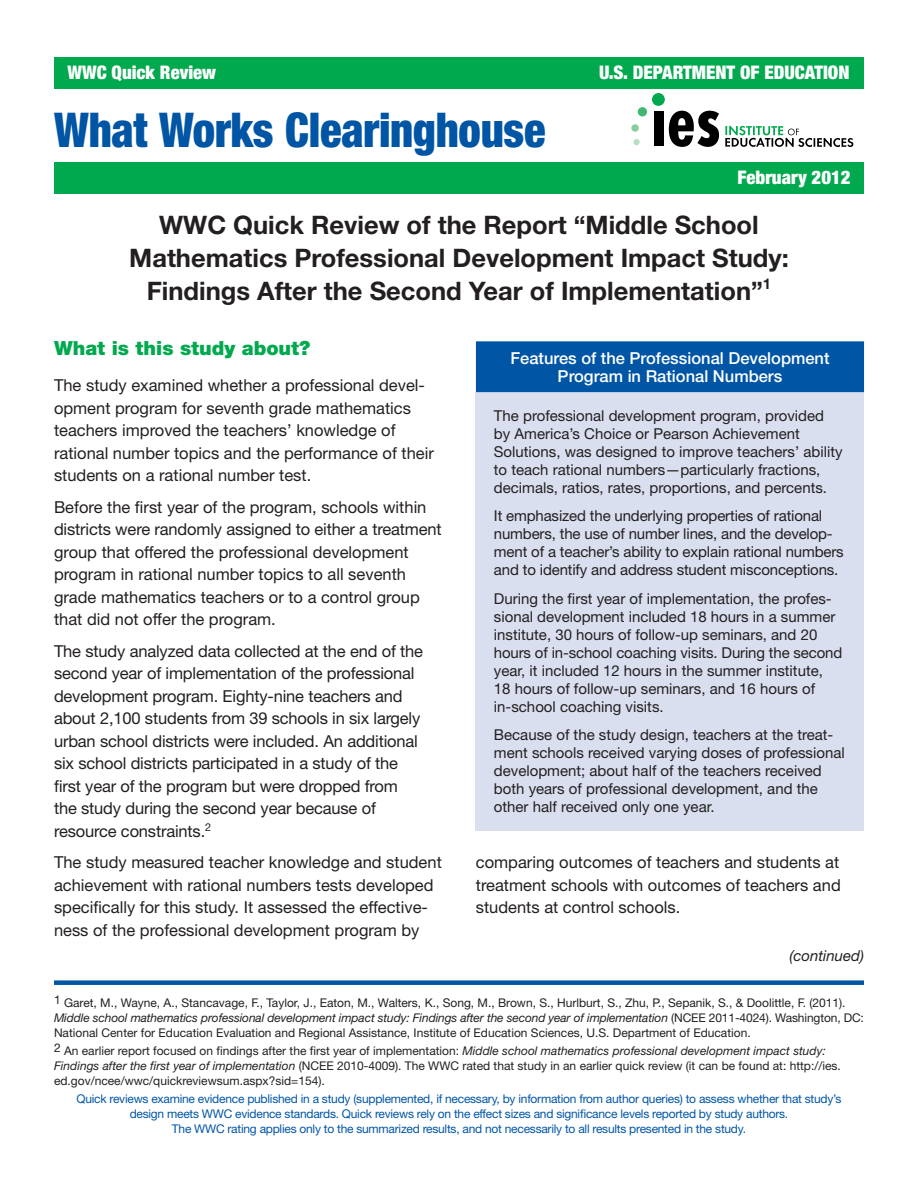
<style>
.page{position:relative;width:918px;height:1188px;background:#fff}
.page>*{position:absolute;margin:0;border:0;box-sizing:border-box;transform-origin:0 0}
.WWC{font:900 condensed 48px "Helvetica Neue LT Std";letter-spacing:-.005em;color:#0155a5;scale:.93 1}
.main_headline{font:700 25.5px/33px "Helvetica Neue LT Std";color:#231f20;text-align:center}
.Green_Head{font:900 19.5px "Helvetica Neue LT Std";color:#00a94e}
.banner_headlines{font:900 condensed 18.75px "Helvetica Neue LT Std";color:#fff}
.body_text{font:16.5px/22.5px "Helvetica Neue LT Std";color:#231f20}
.Box_Head{font:500 16.5px/18px "Helvetica Neue LT Std";color:#fff;text-align:center}
.Box_text{font:15px/18px "Helvetica Neue LT Std";color:#231f20}
.t1{font:italic 15px "Helvetica Neue LT Std";color:#231f20}
.Footnote{font:12px/15px "Helvetica Neue LT Std";color:#231f20}
.Blue_Footnote{font:12px/15px "Helvetica Neue LT Std";letter-spacing:-.02em;color:#0155a5;text-align:center}
.s1{font-style:italic}
</style>
<div class="page">
<div style="left:54px;top:57px;width:810px;height:31px;background:#00a94e"></div>
<div style="left:54px;top:162px;width:810px;height:32px;background:#00a94e"></div>
<div style="left:638px;top:107px;width:9px;height:9px;background:#3eb872;border-radius:50%"></div>
<div style="left:631px;top:124px;width:8px;height:8px;background:#88cc9c;border-radius:50%"></div>
<div style="left:633px;top:139px;width:7px;height:6px;background:#b8dec0;border-radius:50%"></div>
<div style="left:652px;top:93px;width:13px;height:13px;background:#00a94e;border-radius:50%"></div>
<div style="left:654px;top:111px;width:10px;height:35px;background:#000"></div>
<svg style="left:669px;top:111px;width:50px;height:36px"></svg>
<svg style="left:725px;top:126px;width:128px;height:21px"></svg>
<div style="left:54px;top:980px;width:810px;height:5px;background:#0155a5"></div>
<div style="left:476px;top:392px;width:388px;height:438px;background:#d9dfef"></div>
<div style="left:477px;top:342px;width:386px;height:49px;background:#0155a5"></div>
<div style="left:476px;top:341px;width:388px;height:51px;border:2px solid #0155a5"></div>
<p class="banner_headlines" style="left:68px;top:61px;width:150px">WWC Quick Review</p>
<p class="banner_headlines" style="left:599px;top:61px;width:252px">U.S. DEPARTMENT OF EDUCATION</p>
<p class="WWC" style="left:54px;top:100px;width:530px">What Works Clearinghouse</p>
<p class="banner_headlines" style="left:738px;top:166px;width:115px">February 2012</p>
<p class="main_headline" style="left:129px;top:207px;width:661px">WWC Quick Review of the Report “Middle School<br>Mathematics Professional Development Impact Study:<br>Findings After the Second Year of Implementation”<sup>1</sup></p>
<p class="Green_Head" style="left:54px;top:337px;width:258px">What is this study about?</p>
<p class="body_text" style="left:54px;top:374px;width:381px">The study examined whether a professional devel&shy;opment program for seventh grade mathematics teachers improved the teachers’ knowledge of rational number topics and the performance of their students on a rational number test.</p>
<p class="body_text" style="left:54px;top:495px;width:389px">Before the first year of the program, schools within districts were randomly assigned to either a treatment group that offered the professional development program in rational number topics to all seventh grade mathematics teachers or to a control group that did not offer the program.</p>
<p class="body_text" style="left:54px;top:639px;width:371px">The study analyzed data collected at the end of the second year of implementation of the professional development program. Eighty-nine teachers and about 2,100 students from 39 schools in six largely urban school districts were included. An additional six school districts participated in a study of the first year of the program but were dropped from the study during the second year because of resource constraints.<sup>2</sup></p>
<p class="body_text" style="left:54px;top:851px;width:389px">The study measured teacher knowledge and student achievement with rational numbers tests developed specifically for this study. It assessed the effective&shy;ness of the professional development program by</p>
<p class="Box_Head" style="left:510px;top:349px;width:321px">Features of the Professional Development<br>Program in Rational Numbers</p>
<p class="Box_text" style="left:494px;top:406px;width:350px">The professional development program, provided by America’s Choice or Pearson Achievement Solutions, was designed to improve teachers’ ability to teach rational numbers—particularly fractions, decimals, ratios, rates, proportions, and percents.</p>
<p class="Box_text" style="left:494px;top:507px;width:351px">It emphasized the underlying properties of rational numbers, the use of number lines, and the develop&shy;ment of a teacher’s ability to explain rational numbers and to identify and address student misconceptions.</p>
<p class="Box_text" style="left:494px;top:589px;width:350px">During the first year of implementation, the profes&shy;sional development included 18 hours in a summer institute, 30 hours of follow-up seminars, and 20 hours of in-school coaching visits. During the second year, it included 12 hours in the summer institute, 18 hours of follow-up seminars, and 16 hours of in-school coaching visits.</p>
<p class="Box_text" style="left:494px;top:726px;width:352px">Because of the study design, teachers at the treat&shy;ment schools received varying doses of professional development; about half of the teachers received both years of professional development, and the other half received only one year.</p>
<p class="body_text" style="left:476px;top:851px;width:366px;text-align:justify">comparing outcomes of teachers and students at treatment schools with outcomes of teachers and students at control schools.</p>
<p class="t1" style="left:790px;top:946px;width:76px">(continued)</p>
<p class="Footnote" style="left:54px;top:995px;width:811px">1 Garet, M., Wayne, A., Stancavage, F., Taylor, J., Eaton, M., Walters, K., Song, M., Brown, S., Hurlburt, S., Zhu, P., Sepanik, S., &amp; Doolittle, F. (2011).<br><span class="s1">Middle school mathematics professional development impact study: Findings after the second year of implementation</span> (NCEE 2011-4024). Washington, DC:<br>National Center for Education Evaluation and Regional Assistance, Institute of Education Sciences, U.S. Department of Education.</p>
<p class="Footnote" style="left:54px;top:1043px;width:788px">2 An earlier report focused on findings after the first year of implementation: <span class="s1">Middle school mathematics professional development impact study:<br>Findings after the first year of implementation</span> (NCEE 2010-4009). The WWC rated that study in an earlier quick review (it can be found at: http://ies.</p>
<p class="Footnote" style="left:54px;top:1073px;width:272px">ed.gov/ncee/wwc/quickreviewsum.aspx?sid=154).</p>
<p class="Blue_Footnote" style="left:77px;top:1091px;width:766px">Quick reviews examine evidence published in a study (supplemented, if necessary, by information from author queries) to assess whether that study’s design meets WWC evidence standards. Quick reviews rely on the effect sizes and significance levels reported by study authors.<br>The WWC rating applies only to the summarized results, and not necessarily to all results presented in the study.</p>
</div>
